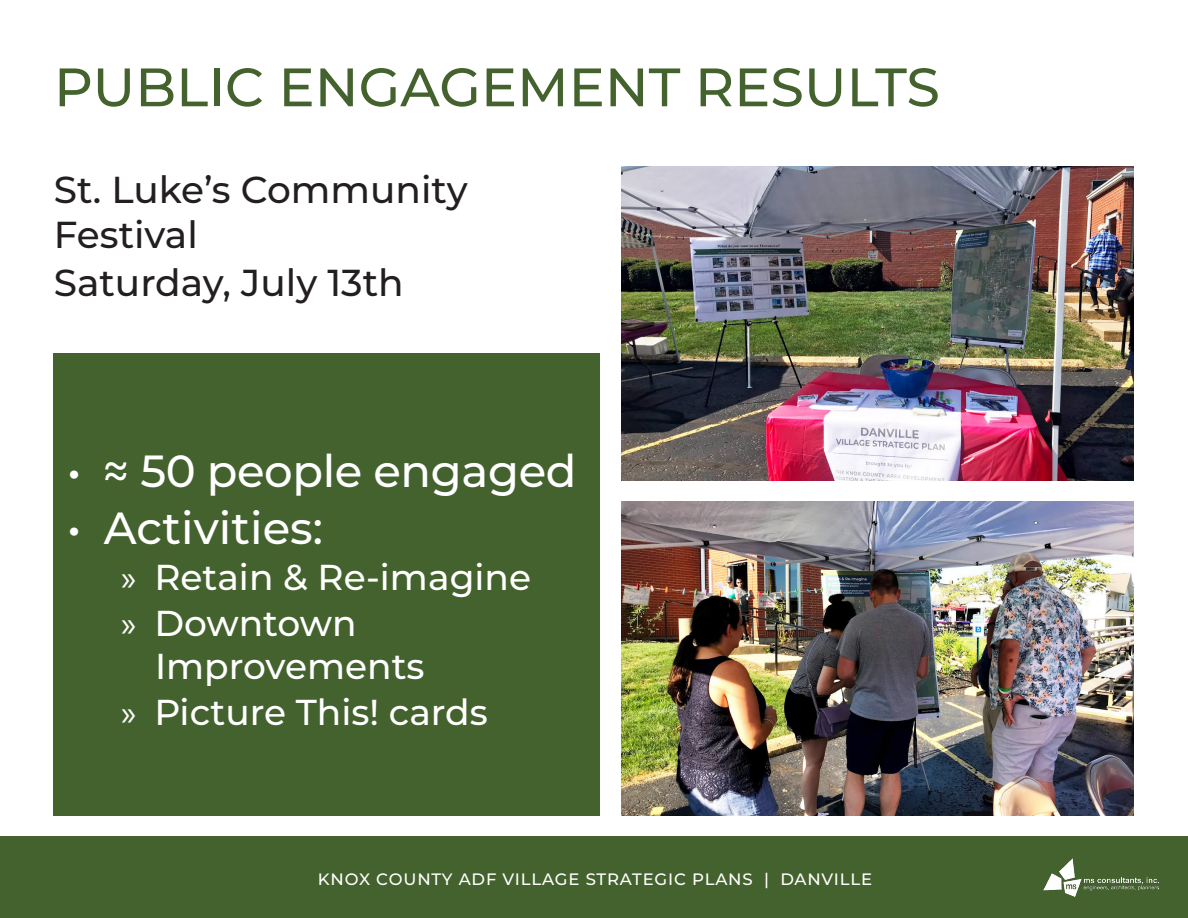
<style>
.page{position:relative;width:1188px;height:918px;background:#fff}
.page>*{position:absolute;margin:0;border:0;box-sizing:border-box;transform-origin:0 0}
.t1{font:500 54px "Montserrat";color:#44622e}
.t2{font:500 45px "Montserrat";letter-spacing:-.005em;color:#fff}
.Slide_bullet_list{font:500 37.5px/45px "Montserrat";color:#231f20}
.t3{font:500 36px/43.2px "Montserrat";color:#fff}
.t4{font:500 16.5px "Montserrat";letter-spacing:.05em;color:#fff}
.s1{font-family:"Myriad Pro";font-weight:400}
</style>
<div class="page">
<div style="left:0;top:837px;width:1188px;height:81px;background:#44622e"></div>
<img style="left:1043px;top:859px;width:115px;height:37px">
<img style="left:622px;top:502px;width:512px;height:313px">
<img style="left:622px;top:167px;width:512px;height:313px">
<div style="left:54px;top:353px;width:546px;height:462px;background:#44622e"></div>
<p class="t1" style="left:54px;top:49px;width:887px">PUBLIC ENGAGEMENT RESULTS</p>
<p class="Slide_bullet_list" style="left:54px;top:166px;width:415px">St. Luke’s Community<br>Festival</p>
<p class="Slide_bullet_list" style="left:54px;top:258px;width:352px">Saturday, July 13th</p>
<p class="t2" style="left:67px;top:440px;width:511px">• ≈ 50 people engaged</p>
<p class="t2" style="left:67px;top:497px;width:257px">• Activities:</p>
<p class="t3" style="left:121px;top:554px;width:411px"><span class="s1">»</span> Retain &amp; Re-imagine</p>
<p class="t3" style="left:155px;top:600px;width:271px;text-indent:-34px"><span class="s1">»</span> Downtown<br>Improvements</p>
<p class="t3" style="left:121px;top:689px;width:368px"><span class="s1">»</span> Picture This! cards</p>
<p class="t4" style="left:318px;top:868px;width:556px">KNOX COUNTY ADF VILLAGE STRATEGIC PLANS | DANVILLE</p>
</div>
